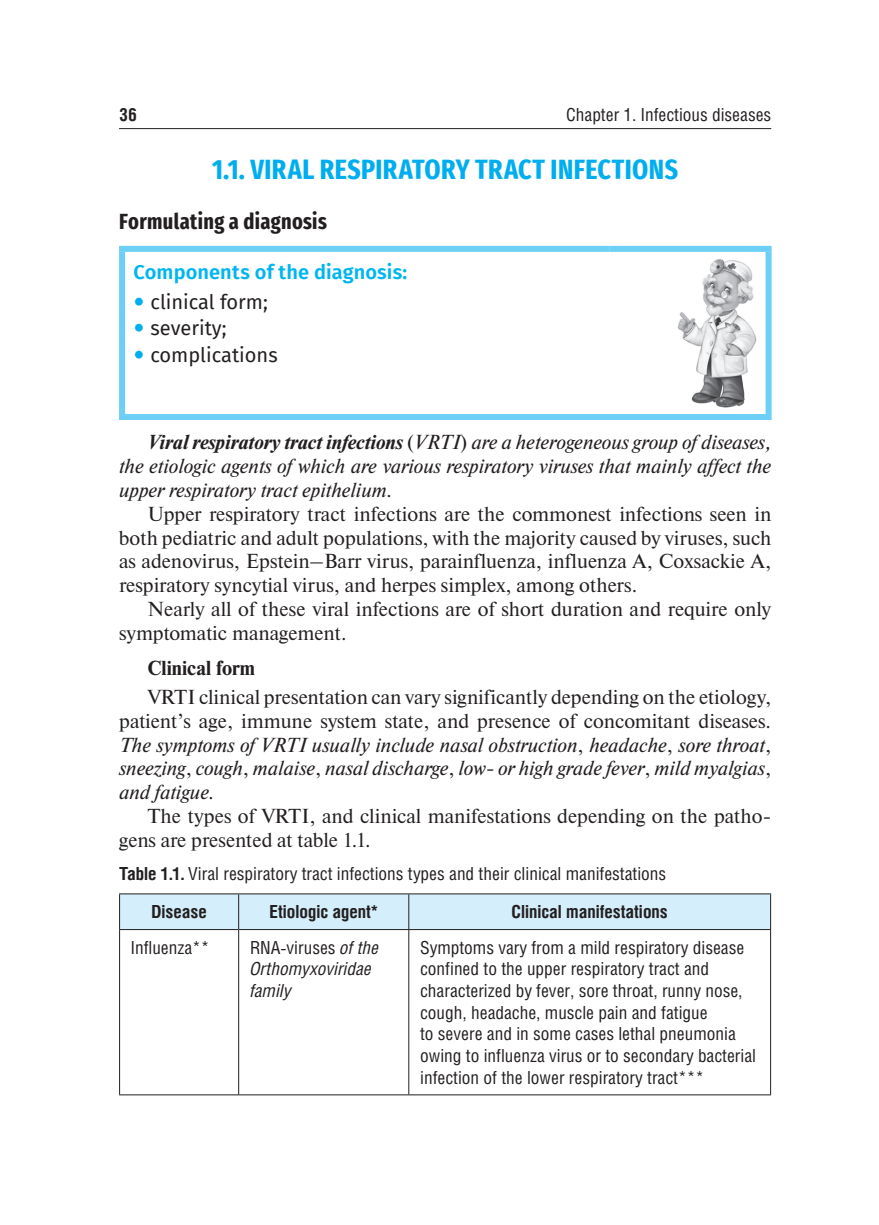
<style>
.page{position:relative;width:879px;height:1225px;background:#fff}
.page>*{position:absolute;margin:0;border:0;box-sizing:border-box;transform-origin:0 0}
.t1{font:700 extra-condensed 28px "Fira Sans";letter-spacing:.015em;color:#00aeef}
.t2{font:700 extra-condensed 22px "Fira Sans";letter-spacing:.015em;color:#231f20}
.t3{font:20.2px/29.4px "Newton";color:#231f20}
.t4{font:italic 20.2px "Newton";color:#231f20}
.t5{font:600 20px/29.6px "Fira Sans";letter-spacing:.005em;color:#00b6f0}
.t6{font:20px/26.8px "Fira Sans";color:#231f20}
.t7{font:18px/21.6px "Helios Cond";color:#231f20}
.t8{font:700 18px "Helios Cond";color:#231f20}
.t9{font:italic 18px/21.6px "Helios Cond";color:#231f20}
.s1{font-weight:400;color:#231f20}
.s2{font-weight:700}
.s3{font-style:normal}
</style>
<div class="page">
<hr style="left:119px;top:128px;width:652px;height:1px;background:#231f20">
<div style="left:119px;top:246px;width:491px;height:6px;background:#6bcff6"></div>
<div style="left:119px;top:252px;width:6px;height:162px;background:#6bcff6"></div>
<div style="left:610px;top:246px;width:161px;height:6px;background:#6bcff6"></div>
<div style="left:765px;top:252px;width:6px;height:162px;background:#6bcff6"></div>
<div style="left:119px;top:414px;width:652px;height:6px;background:#6bcff6"></div>
<img style="left:677px;top:259px;width:80px;height:149px">
<div style="left:120px;top:894px;width:650px;height:35px;background:#d4effb"></div>
<hr style="left:238px;top:894px;width:1px;height:35px;background:#231f20">
<hr style="left:408px;top:894px;width:1px;height:35px;background:#231f20">
<hr style="left:238px;top:930px;width:1px;height:164px;background:#231f20">
<hr style="left:408px;top:930px;width:1px;height:164px;background:#231f20">
<hr style="left:119px;top:1094px;width:652px;height:1px;background:#231f20">
<hr style="left:119px;top:893px;width:120px;height:1px;background:#231f20">
<hr style="left:119px;top:894px;width:1px;height:35px;background:#231f20">
<hr style="left:239px;top:893px;width:532px;height:1px;background:#231f20">
<hr style="left:770px;top:894px;width:1px;height:35px;background:#231f20">
<hr style="left:119px;top:929px;width:120px;height:1px;background:#231f20">
<hr style="left:119px;top:930px;width:1px;height:164px;background:#231f20">
<hr style="left:239px;top:929px;width:532px;height:1px;background:#231f20">
<hr style="left:770px;top:930px;width:1px;height:164px;background:#231f20">
<p class="t8" style="left:119px;top:108px;width:19px">36</p>
<p class="t7" style="left:566px;top:105px;width:207px">Chapter 1. Infectious diseases</p>
<p class="t1" style="left:212px;top:153px;width:467px">1.1. VIRAL RESPIRATORY TRACT INFECTIONS</p>
<p class="t2" style="left:119px;top:208px;width:209px">Formulating a diagnosis</p>
<p class="t5" style="left:150px;top:257px;width:258px;text-indent:-17px">Components of the diagnosis: <span class="s1">clinical form;</span></p>
<p class="t6" style="left:150px;top:315px;width:129px">severity; complications</p>
<p class="t4" style="left:147px;top:435px;width:625px"><span class="s2">Viral respiratory tract infections</span> <span class="s3">(</span>VRTI<span class="s3">)</span> are a heterogeneous group of diseases,</p>
<p class="t4" style="left:119px;top:459px;width:653px">the etiologic agents of which are various respiratory viruses that mainly affect the</p>
<p class="t4" style="left:119px;top:482px;width:275px">upper respiratory tract epithelium.</p>
<p class="t3" style="left:147px;top:500px;width:625px">Upper respiratory tract infections are the commonest infections seen in</p>
<p class="t3" style="left:119px;top:524px;width:654px">both pediatric and adult populations, with the majority caused by viruses, such</p>
<p class="t3" style="left:119px;top:548px;width:653px">as adenovirus, Epstein–Barr virus, parainfluenza, influenza A, Coxsackie A,</p>
<p class="t3" style="left:119px;top:572px;width:519px">respiratory syncytial virus, and herpes simplex, among others.</p>
<p class="t3" style="left:147px;top:596px;width:625px">Nearly all of these viral infections are of short duration and require only</p>
<p class="t3" style="left:119px;top:619px;width:229px">symptomatic management.</p>
<p class="t3" style="left:147px;top:654px;width:625px"><span class="s2">Clinical form<br></span>VRTI clinical presentation can vary significantly depending on the etio logy,</p>
<p class="t3" style="left:119px;top:708px;width:653px">patient’s age, immune system state, and presence of concomitant diseases.</p>
<p class="t4" style="left:119px;top:737px;width:653px">The symptoms of VRTI usually include nasal obstruction<span class="s3">,</span> headache<span class="s3">,</span> sore throat<span class="s3">,</span></p>
<p class="t4" style="left:119px;top:761px;width:653px">sneezing<span class="s3">,</span> cough<span class="s3">,</span> malaise<span class="s3">,</span> nasal discharge<span class="s3">,</span> low- or high grade fever<span class="s3">,</span> mild myalgias<span class="s3">,</span></p>
<p class="t4" style="left:119px;top:784px;width:97px">and fatigue.</p>
<p class="t3" style="left:147px;top:803px;width:625px">The types of VRTI, and clinical manifestations depending on the patho-</p>
<p class="t3" style="left:119px;top:826px;width:253px">gens are presented at table 1.1.</p>
<p class="t7" style="left:151px;top:855px;width:516px;line-height:38.6px;text-indent:-32px"><span class="s2">Table 1.1.</span> Viral respiratory tract infections types and their clinical manifestations<br><span class="s2">Disease</span></p>
<p class="t8" style="left:270px;top:905px;width:110px">Etiologic agent*</p>
<p class="t8" style="left:511px;top:905px;width:158px">Clinical manifestations</p>
<p class="t7" style="left:131px;top:938px;width:80px">Influenza**</p>
<p class="t9" style="left:250px;top:938px;width:130px"><span class="s3">RNA-viruses</span> of the<br>Orthomyxoviridae family</p>
<p class="t7" style="left:420px;top:938px;width:337px">Symptoms vary from a mild respiratory disease confined to the upper respiratory tract and characterized by fever, sore throat, runny nose, cough, headache, muscle pain and fatigue<br>to severe and in some cases lethal pneumonia owing to influenza virus or to secondary bacterial infection of the lower respiratory tract***</p>
</div>
